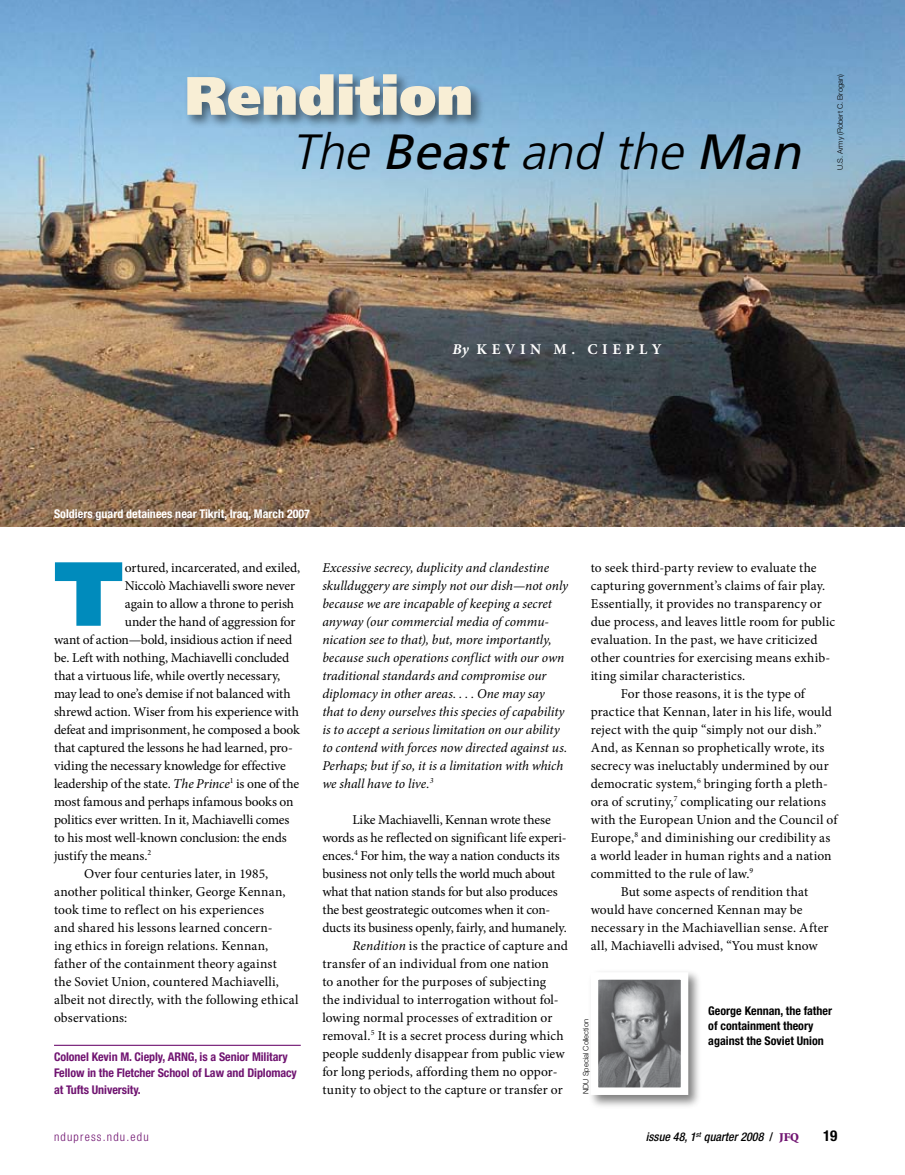
<style>
.page{position:relative;width:905px;height:1175px;background:#fff}
.page>*{position:absolute;margin:0;border:0;box-sizing:border-box;transform-origin:0 0}
.t1{font:900 90.9px "Frutiger LT Std";color:#008bbc}
.t2{font:900 54px "Frutiger LT Std";color:#f8eed5}
.t3{font:italic 300 49.5px "Frutiger LT Std";color:#000}
.t4{font:700 15px "Minion Pro";letter-spacing:.3em;color:#fff}
.t5{font:700 condensed 15px "Helvetica Neue LT Std";color:#000}
.t6{font:13.5px "Minion Pro";color:#000}
.t7{font:italic 13.5px/18px "Minion Pro";color:#000}
.t8{font:700 condensed 12px/16.5px "Helvetica Neue LT Std";letter-spacing:-.005em;color:#701471}
.t9{font:700 condensed 12px/15px "Helvetica Neue LT Std";color:#000}
.t10{font:700 condensed 12px "Helvetica Neue LT Std";color:#fff}
.t11{font:italic 500 condensed 12px "Helvetica Neue LT Std";color:#000}
.t12{font:300 condensed 12px "Helvetica Neue LT Std";letter-spacing:.1em;color:#701471}
.t13{font:300 7.5px "Helvetica Neue LT Std";color:#000}
.s1{font-weight:400}
.s2{font-style:italic}
.s3{font-style:normal}
.s4{font-family:"Minion Std";font-weight:900;font-style:normal;font-stretch:normal;color:#701471}
</style>
<div class="page">
<img style="left:0;top:0;width:904px;height:526px">
<div style="left:183px;top:70px;width:303px;height:61px;background:#000;opacity:.5"></div>
<hr style="left:54px;top:1044px;width:247px;height:1px;background:#701471">
<div style="left:587px;top:968px;width:116px;height:141px;background:#000;opacity:.5"></div>
<img style="left:599px;top:981px;width:80px;height:105px">
<div style="left:590px;top:972px;width:98px;height:123px;border:8px solid #fff"></div>
<h2 class="t2" style="left:185px;top:63px;width:290px">Rendition</h2>
<h3 class="t3" style="left:291px;top:123px;width:523px">The <span class="s1">Beast</span>and the <span class="s1">Man</span></h3>
<p class="t13" style="left:835px;top:170px;width:97px;rotate:-90deg">U.S. Army (Robert C. Brogan)</p>
<p class="t10" style="left:54px;top:506px;width:257px">Soldiers guard detainees near Tikrit, Iraq, March 2007</p>
<p class="t4" style="left:452px;top:338px;width:211px"><span class="s2">By</span> KEVIN M. CIEPLY</p>
<h1 class="t1" style="left:54px;top:538px;width:71px">T</h1>
<p class="t6" style="left:125px;top:558px;width:177px">ortured, incarcerated, and exiled,</p>
<p class="t6" style="left:125px;top:576px;width:172px">Niccolò Machiavelli swore never</p>
<p class="t6" style="left:125px;top:594px;width:171px">again to allow a throne to perish</p>
<p class="t6" style="left:125px;top:612px;width:172px">under the hand of aggression for</p>
<p class="t6" style="left:54px;top:630px;width:240px">want of action—bold, insidious action if need</p>
<p class="t6" style="left:54px;top:648px;width:237px">be. Left with nothing, Machiavelli concluded</p>
<p class="t6" style="left:54px;top:666px;width:228px">that a virtuous life, while overtly necessary,</p>
<p class="t6" style="left:54px;top:684px;width:238px">may lead to one’s demise if not balanced with</p>
<p class="t6" style="left:54px;top:702px;width:246px">shrewd action. Wiser from his experience with</p>
<p class="t6" style="left:54px;top:720px;width:247px">defeat and imprisonment, he composed a book</p>
<p class="t6" style="left:54px;top:738px;width:240px">that captured the lessons he had learned, pro-</p>
<p class="t6" style="left:54px;top:756px;width:233px">viding the necessary knowledge for effective</p>
<p class="t6" style="left:54px;top:774px;width:246px">leadership of the state. <span class="s2">The Prince</span><sup>1</sup> is one of the</p>
<p class="t6" style="left:54px;top:792px;width:241px">most famous and perhaps infamous books on</p>
<p class="t6" style="left:54px;top:810px;width:237px">politics ever written. In it, Machiavelli comes</p>
<p class="t6" style="left:54px;top:828px;width:234px">to his most well-known conclusion: the ends</p>
<p class="t6" style="left:54px;top:846px;width:99px">justify the means.<sup>2</sup></p>
<p class="t6" style="left:84px;top:864px;width:186px">Over four centuries later, in 1985,</p>
<p class="t6" style="left:54px;top:882px;width:233px">another political thinker, George Kennan,</p>
<p class="t6" style="left:54px;top:900px;width:211px">took time to reflect on his experiences</p>
<p class="t6" style="left:54px;top:918px;width:220px">and shared his lessons learned concern-</p>
<p class="t6" style="left:54px;top:936px;width:216px">ing ethics in foreign relations. Kennan,</p>
<p class="t6" style="left:54px;top:954px;width:224px">father of the containment theory against</p>
<p class="t6" style="left:54px;top:972px;width:226px">the Soviet Union, countered Machiavelli,</p>
<p class="t6" style="left:54px;top:990px;width:246px">albeit not directly, with the following ethical</p>
<p class="t6" style="left:54px;top:1008px;width:75px">observations:</p>
<p class="t8" style="left:54px;top:1048px;width:244px">Colonel Kevin M. Cieply, ARNG, is a Senior Military<br>Fellow in the Fletcher School of Law and Diplomacy at Tufts University.</p>
<p class="t7" style="left:322px;top:558px;width:247px">Excessive secrecy, duplicity and clandestine skullduggery are simply not our dish—not only because we are incapable of keeping a secret anyway (our commercial media of commu&shy;nication see to that), but, more importantly, because such operations conflict with our own traditional standards and compromise our diplomacy in other areas. . . . One may say that to deny ourselves this species of capability is to accept a serious limitation on our ability to contend with forces now directed against us.<br>Perhaps; but if so, it is a limitation with which we shall have to live.<sup>3</sup></p>
<p class="t6" style="left:352px;top:810px;width:200px">Like Machiavelli, Kennan wrote these</p>
<p class="t6" style="left:322px;top:828px;width:246px">words as he reflected on significant life experi-</p>
<p class="t6" style="left:322px;top:846px;width:239px">ences.<sup>4</sup> For him, the way a nation conducts its</p>
<p class="t6" style="left:322px;top:864px;width:234px">business not only tells the world much about</p>
<p class="t6" style="left:322px;top:882px;width:237px">what that nation stands for but also produces</p>
<p class="t6" style="left:322px;top:900px;width:229px">the best geostrategic outcomes when it con-</p>
<p class="t6" style="left:322px;top:918px;width:246px">ducts its business openly, fairly, and humanely.</p>
<p class="t6" style="left:352px;top:936px;width:217px"><span class="s2">Rendition</span> is the practice of capture and</p>
<p class="t6" style="left:322px;top:954px;width:228px">transfer of an individual from one nation</p>
<p class="t6" style="left:322px;top:972px;width:225px">to another for the purposes of subjecting</p>
<p class="t6" style="left:322px;top:990px;width:238px">the individual to interrogation without fol-</p>
<p class="t6" style="left:322px;top:1008px;width:231px">lowing normal processes of extradition or</p>
<p class="t6" style="left:322px;top:1026px;width:243px">removal.<sup>5</sup> It is a secret process during which</p>
<p class="t6" style="left:322px;top:1044px;width:244px">people suddenly disappear from public view</p>
<p class="t6" style="left:322px;top:1062px;width:237px">for long periods, affording them no oppor-</p>
<p class="t6" style="left:322px;top:1080px;width:242px">tunity to object to the capture or transfer or</p>
<p class="t6" style="left:590px;top:558px;width:227px">to seek third-party review to evaluate the</p>
<p class="t6" style="left:590px;top:576px;width:236px">capturing government’s claims of fair play.</p>
<p class="t6" style="left:590px;top:594px;width:232px">Essentially, it provides no transparency or</p>
<p class="t6" style="left:590px;top:612px;width:246px">due process, and leaves little room for public</p>
<p class="t6" style="left:590px;top:630px;width:228px">evaluation. In the past, we have criticized</p>
<p class="t6" style="left:590px;top:648px;width:241px">other countries for exercising means exhib-</p>
<p class="t6" style="left:590px;top:666px;width:156px">iting similar characteristics.</p>
<p class="t6" style="left:620px;top:684px;width:186px">For those reasons, it is the type of</p>
<p class="t6" style="left:590px;top:702px;width:243px">practice that Kennan, later in his life, would</p>
<p class="t6" style="left:590px;top:720px;width:232px">reject with the quip “simply not our dish.”</p>
<p class="t6" style="left:590px;top:738px;width:235px">And, as Kennan so prophetically wrote, its</p>
<p class="t6" style="left:590px;top:756px;width:239px">secrecy was ineluctably undermined by our</p>
<p class="t6" style="left:590px;top:774px;width:239px">democratic system,<sup>6</sup> bringing forth a pleth-</p>
<p class="t6" style="left:590px;top:792px;width:237px">ora of scrutiny,<sup>7</sup> complicating our relations</p>
<p class="t6" style="left:590px;top:810px;width:248px">with the European Union and the Council of</p>
<p class="t6" style="left:590px;top:828px;width:241px">Europe,<sup>8</sup> and diminishing our credibility as</p>
<p class="t6" style="left:590px;top:846px;width:242px">a world leader in human rights and a nation</p>
<p class="t6" style="left:590px;top:864px;width:164px">committed to the rule of law.<sup>9</sup></p>
<p class="t6" style="left:620px;top:882px;width:189px">But some aspects of rendition that</p>
<p class="t6" style="left:590px;top:900px;width:213px">would have concerned Kennan may be</p>
<p class="t6" style="left:590px;top:918px;width:239px">necessary in the Machiavellian sense. After</p>
<p class="t6" style="left:590px;top:936px;width:228px">all, Machiavelli advised, “You must know</p>
<p class="t13" style="left:581px;top:1094px;width:77px;rotate:-90deg">NDU Special Collection</p>
<p class="t9" style="left:708px;top:1003px;width:125px">George Kennan, the father of containment theory against the Soviet Union</p>
<p class="t12" style="left:54px;top:1129px;width:96px">ndupress.ndu.edu</p>
<p class="t11" style="left:645px;top:1129px;width:155px">issue 48, 1<sup>st</sup> quarter 2008 <span class="s3">/</span> <span class="s4">JFQ</span></p>
<p class="t5" style="left:823px;top:1126px;width:16px">19</p>
</div>
